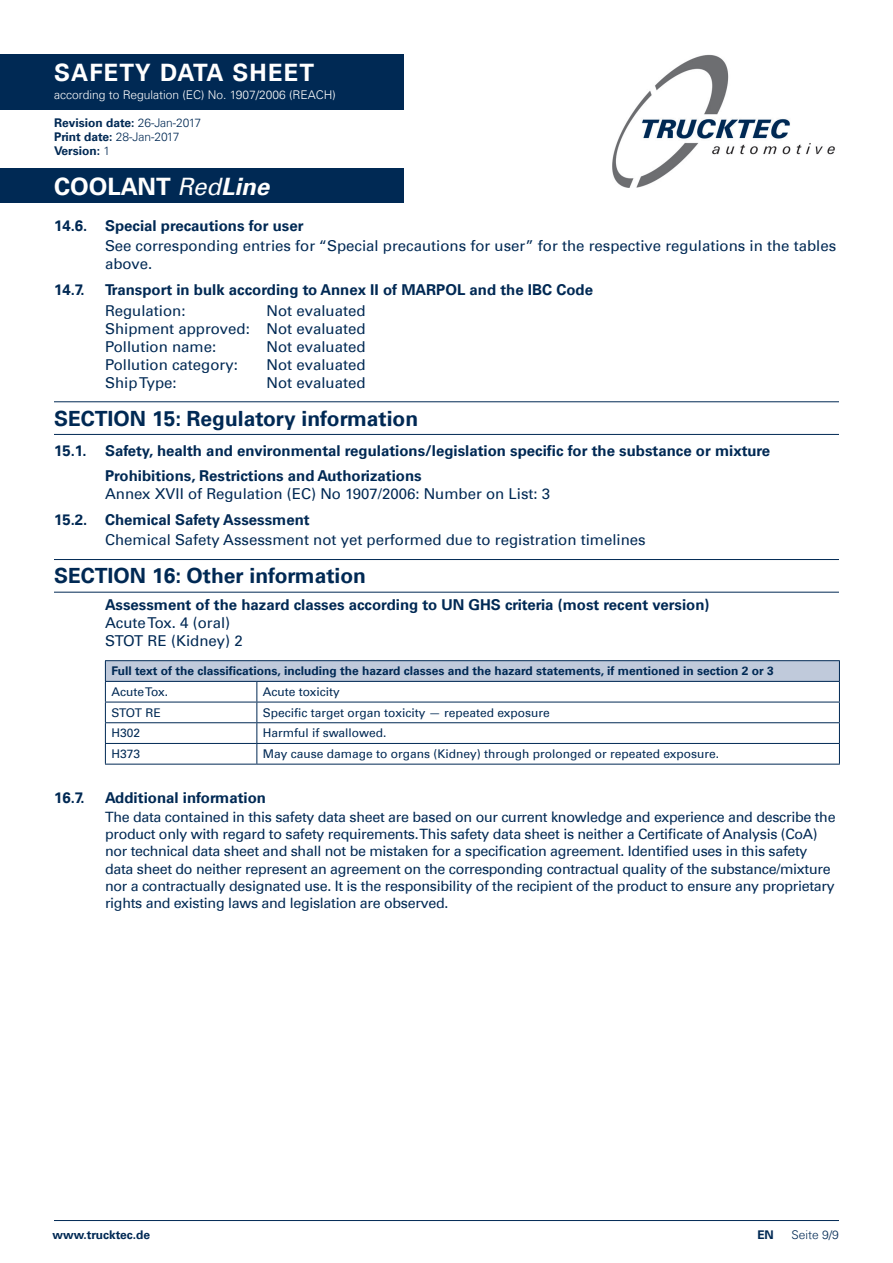
<style>
.page{position:relative;width:893px;height:1263px;background:#fff}
.page>*{position:absolute;margin:0;border:0;box-sizing:border-box;transform-origin:0 0}
.t1{font:700 24px "Univers Com 65";letter-spacing:.05em;color:#fff}
.t2{font:700 24px "Univers Com 65";color:#fff}
.Überschrift{font:700 21px "Univers Com 65";color:#002954}
.Fliesstext{font:15px/18px "Univers Com 55 Roman";color:#002954}
.Aufzählung{font:700 15px "Univers Com 65";color:#002954}
.Fliesstext_Überschri{font:700 15px "Univers Com 65";color:#002954}
.Fliesstext-2{font:14.25px/17.1px "Univers Com 55 Roman";letter-spacing:-.02em;color:#002954}
.Tabellentext{font:12px "Univers Com 55 Roman";color:#002954}
.Tabellentext-2{font:700 12px "Univers Com 65";color:#002954}
.t3{font:300 12px "Univers Com 45";color:#fff}
.t4{font:300 12px "Univers Com 45";color:#002954}
.s1{font-family:"Univers Com 45";font-weight:300}
.s2{font-family:"Univers Com 65";font-weight:700}
.s3{font-family:"Univers Com 55";font-weight:400;font-style:italic}
.s4{font-style:italic}
</style>
<div class="page">
<div style="left:0;top:54px;width:404px;height:55px;background:#002954"></div>
<div style="left:0;top:169px;width:404px;height:34px;background:#002954"></div>
<img style="left:612px;top:54px;width:223px;height:133px">
<hr style="left:54px;top:1220px;width:785px;height:1px;background:#002954">
<hr style="left:54px;top:401px;width:785px;height:1px;background:#002954">
<hr style="left:54px;top:434px;width:785px;height:1px;background:#002954">
<hr style="left:54px;top:559px;width:785px;height:1px;background:#002954">
<hr style="left:54px;top:592px;width:785px;height:1px;background:#002954">
<div style="left:105px;top:661px;width:734px;height:20px;background:#c0cadb"></div>
<hr style="left:105px;top:660px;width:152px;height:1px;background:#002954">
<hr style="left:257px;top:660px;width:583px;height:1px;background:#002954">
<hr style="left:105px;top:681px;width:152px;height:1px;background:#002954">
<hr style="left:257px;top:681px;width:583px;height:1px;background:#002954">
<hr style="left:105px;top:702px;width:152px;height:1px;background:#002954">
<hr style="left:257px;top:702px;width:583px;height:1px;background:#002954">
<hr style="left:105px;top:722px;width:152px;height:1px;background:#002954">
<hr style="left:257px;top:722px;width:583px;height:1px;background:#002954">
<hr style="left:105px;top:743px;width:152px;height:1px;background:#002954">
<svg style="left:105px;top:661px;width:1px;height:103px"></svg>
<hr style="left:257px;top:743px;width:583px;height:1px;background:#002954">
<svg style="left:256px;top:682px;width:1px;height:82px"></svg>
<svg style="left:839px;top:661px;width:1px;height:103px"></svg>
<hr style="left:105px;top:764px;width:152px;height:1px;background:#002954">
<hr style="left:257px;top:764px;width:583px;height:1px;background:#002954">
<h1 class="t1" style="left:54px;top:58px;width:262px">SAFETY DATA SHEET</h1>
<p class="t3" style="left:54px;top:88px;width:283px">according to Regulation (EC) No. 1907/2006 (REACH)</p>
<p class="Tabellentext-2" style="left:54px;top:115px;width:149px">Revision date: <span class="s1">26-Jan-2017</span></p>
<p class="t4" style="left:54px;top:129px;width:127px"><span class="s2">Print date:</span> 28-Jan-2017</p>
<p class="Tabellentext-2" style="left:54px;top:144px;width:58px">Version: <span class="s1">1</span></p>
<h1 class="t2" style="left:54px;top:172px;width:217px">COOLANT <span class="s3">Red</span><span class="s4">Line</span></h1>
<p class="Aufzählung" style="left:54px;top:217px;width:251px">14.6. Special precautions for user</p>
<p class="Fliesstext" style="left:105px;top:237px;width:733px">See corresponding entries for “Special precautions for user” for the respective regulations in the tables above.</p>
<p class="Aufzählung" style="left:54px;top:281px;width:32px">14.7.</p>
<p class="Aufzählung" style="left:105px;top:281px;width:490px">Transport in bulk according to Annex II of MARPOL and the IBC Code</p>
<p class="Fliesstext" style="left:105px;top:301px;width:82px">Regulation:</p>
<p class="Fliesstext" style="left:267px;top:301px;width:101px">Not evaluated</p>
<p class="Fliesstext" style="left:105px;top:319px;width:262px">Shipment approved: Not evaluated</p>
<p class="Fliesstext" style="left:105px;top:337px;width:113px">Pollution name:</p>
<p class="Fliesstext" style="left:267px;top:337px;width:101px">Not evaluated</p>
<p class="Fliesstext" style="left:105px;top:355px;width:134px">Pollution category:</p>
<p class="Fliesstext" style="left:267px;top:355px;width:101px">Not evaluated</p>
<p class="Fliesstext" style="left:105px;top:373px;width:73px">Ship Type:</p>
<p class="Fliesstext" style="left:267px;top:373px;width:101px">Not evaluated</p>
<p class="Überschrift" style="left:54px;top:406px;width:366px">SECTION 15: Regulatory information</p>
<p class="Aufzählung" style="left:54px;top:442px;width:718px">15.1. Safety, health and environmental regulations/legislation specific for the substance or mixture</p>
<p class="Fliesstext_Überschri" style="left:105px;top:466px;width:318px">Prohibitions, Restrictions and Authorizations</p>
<p class="Fliesstext" style="left:105px;top:484px;width:447px">Annex XVII of Regulation (EC) No 1907/2006: Number on List: 3</p>
<p class="Aufzählung" style="left:54px;top:511px;width:257px">15.2. Chemical Safety Assessment</p>
<p class="Fliesstext" style="left:105px;top:531px;width:542px">Chemical Safety Assessment not yet performed due to registration timelines</p>
<p class="Überschrift" style="left:54px;top:563px;width:314px">SECTION 16: Other information</p>
<p class="Fliesstext_Überschri" style="left:105px;top:596px;width:606px">Assessment of the hazard classes according to UN GHS criteria (most recent version)</p>
<p class="Fliesstext" style="left:105px;top:613px;width:127px">Acute Tox. 4 (oral)</p>
<p class="Fliesstext" style="left:105px;top:631px;width:139px">STOT RE (Kidney) 2</p>
<p class="Tabellentext-2" style="left:111px;top:664px;width:664px">Full text of the classifications, including the hazard classes and the hazard statements, if mentioned in section 2 or 3</p>
<p class="Tabellentext" style="left:111px;top:684px;width:58px">Acute Tox.</p>
<p class="Tabellentext" style="left:263px;top:684px;width:79px">Acute toxicity</p>
<p class="Tabellentext" style="left:111px;top:705px;width:51px">STOT RE</p>
<p class="Tabellentext" style="left:263px;top:705px;width:288px">Specific target organ toxicity — repeated exposure</p>
<p class="Tabellentext" style="left:111px;top:726px;width:30px">H302</p>
<p class="Tabellentext" style="left:263px;top:726px;width:125px">Harmful if swallowed.</p>
<p class="Tabellentext" style="left:111px;top:747px;width:30px">H373</p>
<p class="Tabellentext" style="left:263px;top:747px;width:458px">May cause damage to organs (Kidney) through prolonged or repeated exposure.</p>
<p class="Aufzählung" style="left:54px;top:789px;width:32px">16.7.</p>
<p class="Aufzählung" style="left:105px;top:789px;width:163px">Additional information</p>
<p class="Fliesstext-2" style="left:105px;top:809px;width:732px">The data contained in this safety data sheet are based on our current knowledge and experience and describe the product only with regard to safety requirements. This safety data sheet is neither a Certificate of Analysis (CoA) nor technical data sheet and shall not be mistaken for a specification agreement. Identified uses in this safety data sheet do neither represent an agreement on the corresponding contractual quality of the substance/mixture nor a contractually designated use. It is the responsibility of the recipient of the product to ensure any proprietary rights and existing laws and legislation are observed.</p>
<p class="Tabellentext-2" style="left:52px;top:1227px;width:99px">www.trucktec.de</p>
<p class="Tabellentext-2" style="left:757px;top:1227px;width:18px">EN</p>
<p class="t4" style="left:792px;top:1227px;width:49px">Seite 9/9</p>
</div>
